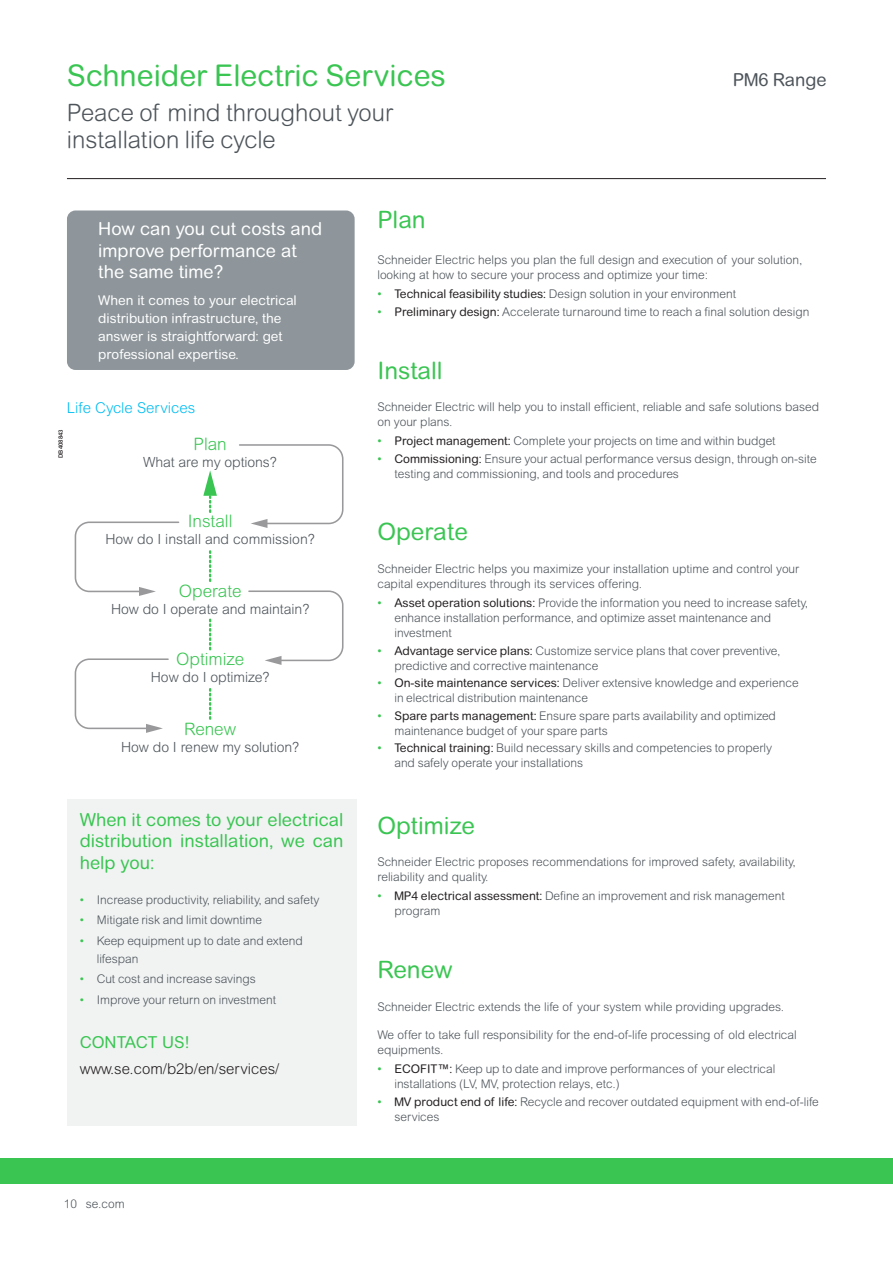
<style>
.page{position:relative;width:893px;height:1263px;background:#fff}
.page>*{position:absolute;margin:0;border:0;box-sizing:border-box;transform-origin:0 0}
.t1{font:30px "Arial Rounded MT Std";color:#3ac552}
.t2{font:300 24px/27px "Arial Rounded MT Std";color:#4d545a}
.t3{font:24px "Arial Rounded MT Std";color:#3ac552}
.t4{font:18px/21.6px "Arial Rounded MT Std";color:#3ac552;text-align:justify}
.t5{font:18px/21.6px "Arial Rounded MT Std";color:#fff}
.t6{font:18px "Arial Rounded MT Std";color:#4d545a}
.t7{font:300 17.1px "Arial Rounded MT Std";color:#3ac552}
.t8{font:16.5px "Arial Rounded MT Std";color:#3ac552}
.t9{font:300 15px "Arial Rounded MT Std";color:#231f20}
.t10{font:300 15px "Arial MT Std";color:#01bdf2}
.t11{font:300 13.95px "Arial MT Std";letter-spacing:-.005em;color:#4d545a}
.t12{font:13.5px/18px "Arial Rounded MT Std";color:#fff}
.t13{font:300 12px/15px "Arial Rounded MT Std";color:#4d545a}
.t14{font:500 6px "Arial MT Std";color:#231f20}
.s1{color:#3ac552}
.s2{font-weight:400;color:#3ac552}
.s3{font-weight:400;color:#231f20}
</style>
<div class="page">
<div style="left:0;top:1158px;width:893px;height:25px;background:#3ac552"></div>
<hr style="left:67px;top:178px;width:759px;height:1px;background:#231f20">
<div style="left:67px;top:799px;width:289px;height:327px;background:#f1f3f3"></div>
<svg style="left:75px;top:521px;width:105px;height:75px"></svg>
<svg style="left:239px;top:444px;width:105px;height:84px"></svg>
<svg style="left:75px;top:658px;width:94px;height:75px"></svg>
<svg style="left:248px;top:590px;width:96px;height:75px"></svg>
<svg style="left:203px;top:470px;width:14px;height:42px"></svg>
<svg style="left:209px;top:688px;width:2px;height:31px"></svg>
<svg style="left:209px;top:618px;width:2px;height:31px"></svg>
<svg style="left:209px;top:550px;width:2px;height:31px"></svg>
<div style="left:67px;top:210px;width:288px;height:160px;background:#8e969b;border-radius:9px"></div>
<h1 class="t1" style="left:67px;top:58px;width:380px">Schneider Electric Services</h1>
<h3 class="t6" style="left:733px;top:69px;width:95px">PM6 Range</h3>
<h2 class="t2" style="left:67px;top:99px;width:328px">Peace of mind throughout your installation life cycle</h2>
<h3 class="t5" style="left:98px;top:218px;width:225px">How can you cut costs and improve performance at the same time?</h3>
<p class="t12" style="left:98px;top:291px;width:200px">When it comes to your electrical distribution infrastructure, the answer is straightforward: get professional expertise.</p>
<p class="t10" style="left:67px;top:399px;width:130px">Life Cycle Services</p>
<p class="t14" style="left:57px;top:458px;width:30px;rotate:-90deg">DB408843</p>
<h3 class="t7" style="left:194px;top:434px;width:35px">Plan</h3>
<p class="t11" style="left:143px;top:454px;width:135px">What are my options?</p>
<h3 class="t7" style="left:188px;top:511px;width:46px">Install</h3>
<p class="t11" style="left:105px;top:531px;width:211px">How do I install and commission?</p>
<h3 class="t7" style="left:179px;top:581px;width:64px">Operate</h3>
<p class="t11" style="left:111px;top:601px;width:200px">How do I operate and maintain?</p>
<h3 class="t7" style="left:176px;top:649px;width:70px">Optimize</h3>
<p class="t11" style="left:151px;top:669px;width:120px">How do I optimize?</p>
<h3 class="t7" style="left:184px;top:719px;width:53px">Renew</h3>
<p class="t11" style="left:121px;top:739px;width:180px">How do I renew my solution?</p>
<h3 class="t4" style="left:80px;top:808px;width:265px">When it comes to your electrical distribution installation, we can help you:</h3>
<p class="t13" style="left:80px;top:892px;width:241px"><span class="s1">•</span> Increase productivity, reliability, and safety</p>
<p class="t13" style="left:80px;top:912px;width:184px"><span class="s1">•</span> Mitigate risk and limit downtime</p>
<p class="t13" style="left:97px;top:931px;width:208px;line-height:18px;text-indent:-17px"><span class="s1">•</span> Keep equipment up to date and extend lifespan</p>
<p class="t13" style="left:80px;top:971px;width:178px"><span class="s1">•</span> Cut cost and increase savings</p>
<p class="t13" style="left:80px;top:992px;width:198px"><span class="s1">•</span> Improve your return on investment</p>
<h3 class="t8" style="left:80px;top:1032px;width:112px">CONTACT US!</h3>
<p class="t9" style="left:80px;top:1060px;width:201px">www.se.com/b2b/en/services/</p>
<p class="t13" style="left:64px;top:1196px;width:63px">10 se.com</p>
<h2 class="t3" style="left:377px;top:206px;width:50px">Plan</h2>
<p class="t13" style="left:377px;top:252px;width:427px">Schneider Electric helps you plan the full design and execution of your solution, looking at how to secure your process and optimize your time:</p>
<p class="t13" style="left:377px;top:286px;width:360px"><span class="s2">•</span> <span class="s3">Technical feasibility studies:</span> Design solution in your environment</p>
<p class="t13" style="left:377px;top:304px;width:434px"><span class="s2">•</span> <span class="s3">Preliminary design:</span> Accelerate turnaround time to reach a final solution design</p>
<h2 class="t3" style="left:377px;top:356px;width:67px">Install</h2>
<p class="t13" style="left:377px;top:399px;width:443px">Schneider Electric will help you to install efficient, reliable and safe solutions based on your plans.</p>
<p class="t13" style="left:377px;top:434px;width:400px"><span class="s2">•</span> <span class="s3">Project management:</span> Complete your projects on time and within budget</p>
<p class="t13" style="left:394px;top:451px;width:424px;text-indent:-17px"><span class="s2">•</span> <span class="s3">Commissioning:</span> Ensure your actual performance versus design, through on-site testing and commissioning, and tools and procedures</p>
<h2 class="t3" style="left:377px;top:518px;width:92px">Operate</h2>
<p class="t13" style="left:377px;top:561px;width:423px">Schneider Electric helps you maximize your installation uptime and control your capital expenditures through its services offering.</p>
<p class="t13" style="left:394px;top:595px;width:415px;text-indent:-17px"><span class="s2">•</span> <span class="s3">Asset operation solutions:</span> Provide the information you need to increase safety, enhance installation performance, and optimize asset maintenance and investment</p>
<p class="t13" style="left:394px;top:643px;width:388px;text-indent:-17px"><span class="s2">•</span> <span class="s3">Advantage service plans:</span> Customize service plans that cover preventive, predictive and corrective maintenance</p>
<p class="t13" style="left:394px;top:675px;width:406px;text-indent:-17px"><span class="s2">•</span> <span class="s3">On-site maintenance services:</span> Deliver extensive knowledge and experience in electrical distribution maintenance</p>
<p class="t13" style="left:394px;top:708px;width:383px;text-indent:-17px"><span class="s2">•</span> <span class="s3">Spare parts management:</span> Ensure spare parts availability and optimized maintenance budget of your spare parts</p>
<p class="t13" style="left:394px;top:741px;width:379px;text-indent:-17px"><span class="s2">•</span> <span class="s3">Technical training:</span> Build necessary skills and competencies to properly and safely operate your installations</p>
<h2 class="t3" style="left:377px;top:811px;width:99px">Optimize</h2>
<p class="t13" style="left:377px;top:854px;width:420px">Schneider Electric proposes recommendations for improved safety, availability, reliability and quality.</p>
<p class="t13" style="left:394px;top:888px;width:392px;text-indent:-17px"><span class="s2">•</span> <span class="s3">MP4 electrical assessment:</span> Define an improvement and risk management program</p>
<h2 class="t3" style="left:377px;top:955px;width:77px">Renew</h2>
<p class="t13" style="left:377px;top:999px;width:408px">Schneider Electric extends the life of your system while providing upgrades.</p>
<p class="t13" style="left:377px;top:1027px;width:421px">We offer to take full responsibility for the end-of-life processing of old electrical equipments.</p>
<p class="t13" style="left:394px;top:1061px;width:383px;text-indent:-17px"><span class="s2">•</span> <span class="s3">ECOFIT™:</span> Keep up to date and improve performances of your electrical installations (LV, MV, protection relays, etc.)</p>
<p class="t13" style="left:394px;top:1094px;width:426px;text-indent:-17px"><span class="s2">•</span> <span class="s3">MV product end of life:</span> Recycle and recover outdated equipment with end-of-life services</p>
</div>
